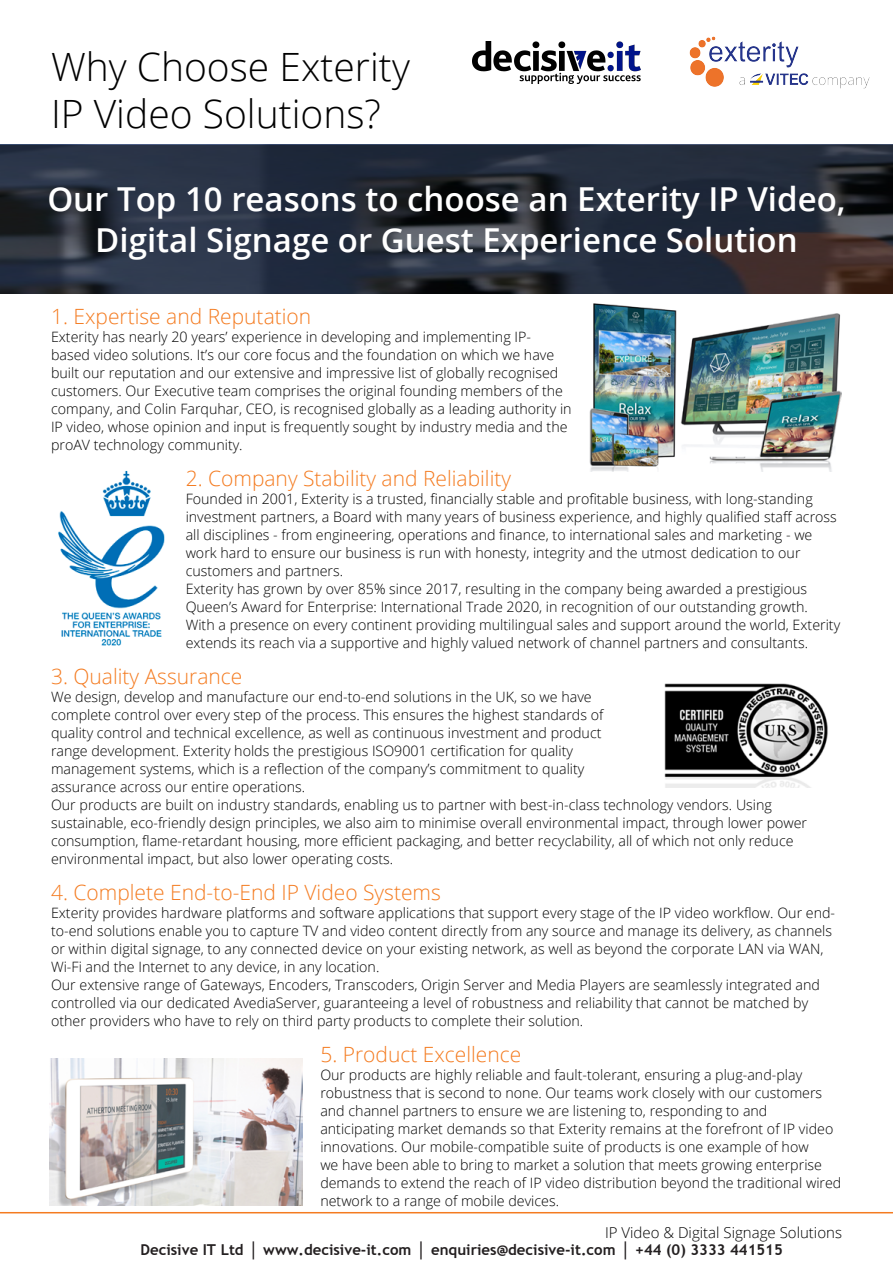
<style>
.page{position:relative;width:893px;height:1263px;background:#fff}
.page>*{position:absolute;margin:0;border:0;box-sizing:border-box;transform-origin:0 0}
.t1{font:300 39px/46.8px "Open Sans";color:#000}
.t2{font:600 33px/40.5px "Open Sans";color:#fff;text-align:center}
.t3{font:300 21px "Open Sans";color:#f47b20}
.t4{font:700 15px "Trebuchet MS";color:#231f20}
.t5{font:300 15px "Open Sans";color:#000}
.t6{font:300 14.25px/18px "Open Sans";color:#000}
.s1{font-family:"Tahoma"}
</style>
<div class="page">
<img style="left:589px;top:303px;width:253px;height:168px">
<img style="left:58px;top:470px;width:107px;height:176px">
<img style="left:664px;top:683px;width:164px;height:104px">
<hr style="left:0;top:1212px;width:893px;height:1px;background:#f47b20">
<svg style="left:0;top:145px;width:893px;height:148px;background:#272d3a"></svg>
<img style="left:50px;top:1059px;width:252px;height:147px">
<img style="left:472px;top:41px;width:168px;height:43px">
<img style="left:689px;top:36px;width:181px;height:53px">
<h1 class="t1" style="left:51px;top:42px;width:360px">Why Choose Exterity<br>IP Video Solutions?</h1>
<h2 class="t2" style="left:47px;top:178px;width:800px">Our Top 10 reasons to choose an Exterity IP Video,<br>Digital Signage or Guest Experience Solution</h2>
<h3 class="t3" style="left:51px;top:302px;width:262px">1. Expertise and Reputation</h3>
<p class="t6" style="left:51px;top:327px;width:522px">Exterity has nearly 20 years’ experience in developing and implementing IP&shy;based video solutions. It’s our core focus and the foundation on which we have built our reputation and our extensive and impressive list of globally recognised customers. Our Executive team comprises the original founding members of the company, and Colin Farquhar, CEO, is recognised globally as a leading authority in IP video, whose opinion and input is frequently sought by industry media and the proAV technology community.</p>
<h3 class="t3" style="left:186px;top:464px;width:327px">2. Company Stability and Reliability</h3>
<p class="t6" style="left:186px;top:489px;width:656px">Founded in 2001, Exterity is a trusted, financially stable and profitable business, with long-standing investment partners, a Board with many years of business experience, and highly qualified staff across all disciplines - from engineering, operations and finance, to international sales and marketing - we work hard to ensure our business is run with honesty, integrity and the utmost dedication to our customers and partners.<br>Exterity has grown by over 85% since 2017, resulting in the company being awarded a prestigious Queen’s Award for Enterprise: International Trade 2020, in recognition of our outstanding growth.<br>With a presence on every continent providing multilingual sales and support around the world, Exterity extends its reach via a supportive and highly valued network of channel partners and consultants.</p>
<h3 class="t3" style="left:51px;top:662px;width:193px">3. Quality Assurance</h3>
<p class="t6" style="left:51px;top:687px;width:758px">We design, develop and manufacture our end-to-end solutions in the UK, so we have<br>complete control over every step of the process. This ensures the highest standards of<br>quality control and technical excellence, as well as continuous investment and product<br>range development. Exterity holds the prestigious ISO9001 certification for quality<br>management systems, which is a reflection of the company’s commitment to quality<br>assurance across our entire operations.<br>Our products are built on industry standards, enabling us to partner with best-in-class technology vendors. Using sustainable, eco-friendly design principles, we also aim to minimise overall environmental impact, through lower power consumption, flame-retardant housing, more efficient packaging, and better recyclability, all of which not only reduce environmental impact, but also lower operating costs.</p>
<h3 class="t3" style="left:51px;top:878px;width:391px">4. Complete End-to-End IP Video Systems</h3>
<p class="t6" style="left:51px;top:903px;width:786px">Exterity provides hardware platforms and software applications that support every stage of the IP video workflow. Our end&shy;to-end solutions enable you to capture TV and video content directly from any source and manage its delivery, as channels or within digital signage, to any connected device on your existing network, as well as beyond the corporate LAN via WAN, Wi-Fi and the Internet to any device, in any location.<br>Our extensive range of Gateways, Encoders, Transcoders, Origin Server and Media Players are seamlessly integrated and controlled via our dedicated AvediaServer, guaranteeing a level of robustness and reliability that cannot be matched by other providers who have to rely on third party products to complete their solution.</p>
<h3 class="t3" style="left:320px;top:1040px;width:203px">5. Product Excellence</h3>
<p class="t6" style="left:320px;top:1065px;width:523px">Our products are highly reliable and fault-tolerant, ensuring a plug-and-play robustness that is second to none. Our teams work closely with our customers and channel partners to ensure we are listening to, responding to and anticipating market demands so that Exterity remains at the forefront of IP video innovations. Our mobile-compatible suite of products is one example of how<br>we have been able to bring to market a solution that meets growing enterprise demands to extend the reach of IP video distribution beyond the traditional wired network to a range of mobile devices.</p>
<p class="t5" style="left:605px;top:1222px;width:238px">IP Video &amp; Digital Signage Solutions</p>
<p class="t4" style="left:140px;top:1240px;width:644px">Decisive IT Ltd <span class="s1">│</span> www.decisive-it.com <span class="s1">│</span> enquiries@decisive-it.com <span class="s1">│</span> +44 (0) 3333 441515</p>
</div>
